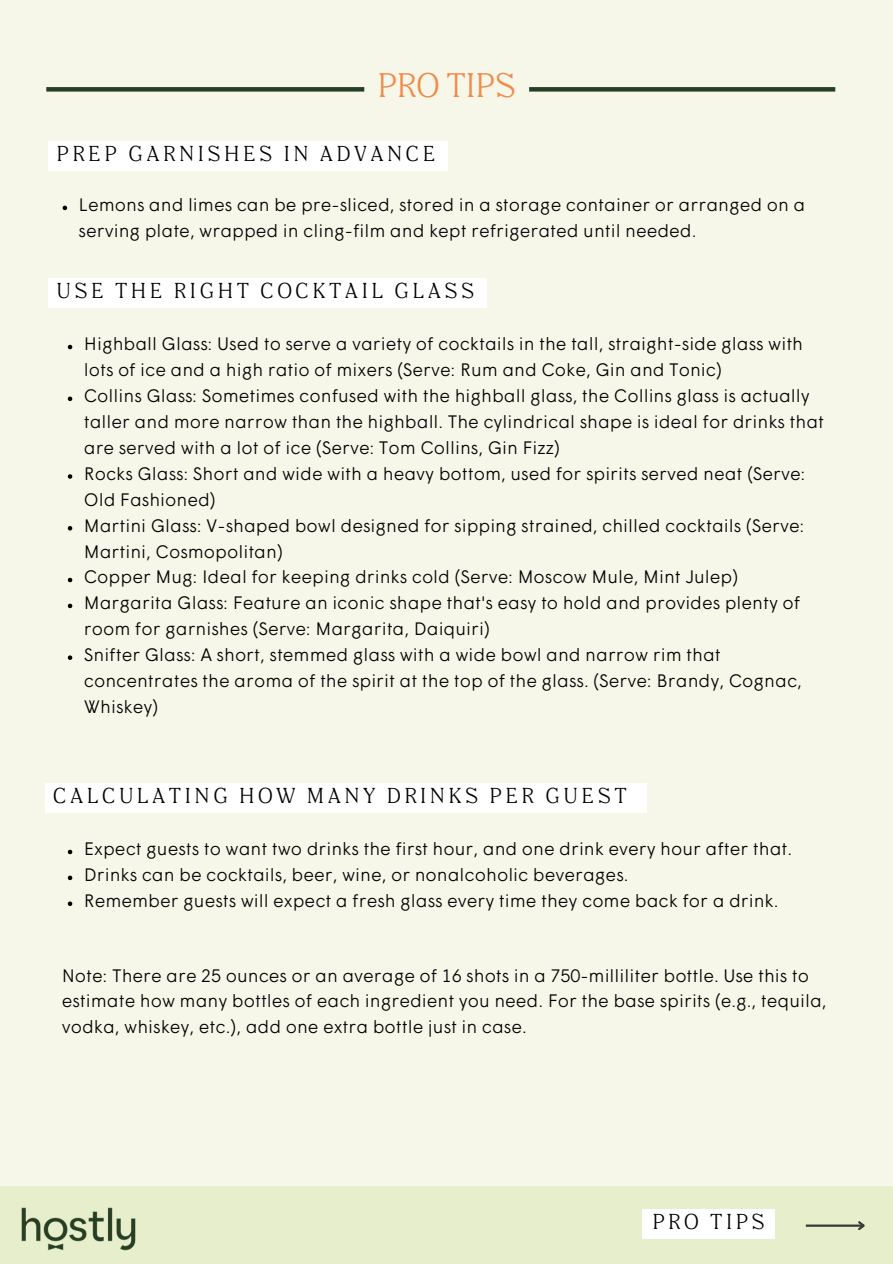
<style>
.page{position:relative;width:893px;height:1264px;background:#fff}
.page>*{position:absolute;margin:0;border:0;box-sizing:border-box;transform-origin:0 0}
.t1{font:33.15px "Nib Pro";color:#f18b49}
.t2{font:21px "Nib Pro";letter-spacing:.17em;color:#000}
.t3{font:300 18px/25.8px "Wigrum";color:#000}
</style>
<div class="page">
<div style="left:0;top:0;width:892px;height:1263px;background:#f6f6e9"></div>
<svg style="left:63px;top:206px;width:4px;height:4px"></svg>
<div style="left:48px;top:141px;width:399px;height:30px;background:#fff"></div>
<div style="left:48px;top:278px;width:438px;height:30px;background:#fff"></div>
<svg style="left:68px;top:345px;width:4px;height:4px"></svg>
<svg style="left:68px;top:396px;width:4px;height:5px"></svg>
<svg style="left:68px;top:474px;width:4px;height:5px"></svg>
<svg style="left:68px;top:526px;width:4px;height:4px"></svg>
<svg style="left:68px;top:578px;width:4px;height:4px"></svg>
<svg style="left:68px;top:603px;width:4px;height:5px"></svg>
<svg style="left:68px;top:655px;width:4px;height:5px"></svg>
<svg style="left:68px;top:849px;width:4px;height:5px"></svg>
<svg style="left:68px;top:875px;width:4px;height:5px"></svg>
<svg style="left:68px;top:901px;width:4px;height:5px"></svg>
<div style="left:45px;top:783px;width:601px;height:30px;background:#fff"></div>
<div style="left:0;top:1186px;width:892px;height:77px;background:#e7eecb"></div>
<hr style="left:805px;top:1224px;width:58px;height:2px;background:#393939">
<svg style="left:855px;top:1221px;width:10px;height:9px"></svg>
<div style="left:46px;top:87px;width:789px;height:5px;background:#273e24"></div>
<div style="left:364px;top:66px;width:165px;height:46px;background:#f6f6e9;border-radius:11px"></div>
<img style="left:21px;top:1207px;width:115px;height:44px">
<div style="left:642px;top:1208px;width:132px;height:30px;background:#fff"></div>
<p class="t1" style="left:377px;top:71px;width:140px">PRO TIPS</p>
<h2 class="t2" style="left:57px;top:145px;width:380px">PREP GARNISHES IN ADVANCE</h2>
<h1 class="t3" style="left:79px;top:194px;width:728px">Lemons and limes can be pre-sliced, stored in a storage container or arranged on a serving plate, wrapped in cling-film and kept refrigerated until needed.</h1>
<p class="t2" style="left:57px;top:282px;width:419px">USE THE RIGHT COCKTAIL GLASS</p>
<h2 class="t3" style="left:84px;top:333px;width:720px">Highball Glass: Used to serve a variety of cocktails in the tall, straight-side glass with lots of ice and a high ratio of mixers (Serve: Rum and Coke, Gin and Tonic)</h2>
<p class="t3" style="left:84px;top:385px;width:741px">Collins Glass: Sometimes confused with the highball glass, the Collins glass is actually taller and more narrow than the highball. The cylindrical shape is ideal for drinks that are served with a lot of ice (Serve: Tom Collins, Gin Fizz)</p>
<p class="t3" style="left:84px;top:462px;width:723px">Rocks Glass: Short and wide with a heavy bottom, used for spirits served neat (Serve:<br>Old Fashioned)</p>
<p class="t3" style="left:84px;top:514px;width:722px">Martini Glass: V-shaped bowl designed for sipping strained, chilled cocktails (Serve:<br>Martini, Cosmopolitan)</p>
<p class="t3" style="left:84px;top:566px;width:656px">Copper Mug: Ideal for keeping drinks cold (Serve: Moscow Mule, Mint Julep)</p>
<p class="t3" style="left:84px;top:592px;width:718px">Margarita Glass: Feature an iconic shape that's easy to hold and provides plenty of room for garnishes (Serve: Margarita, Daiquiri)</p>
<p class="t3" style="left:84px;top:643px;width:719px">Snifter Glass: A short, stemmed glass with a wide bowl and narrow rim that concentrates the aroma of the spirit at the top of the glass. (Serve: Brandy, Cognac,<br>Whiskey)</p>
<p class="t2" style="left:53px;top:786px;width:575px">CALCULATING HOW MANY DRINKS PER GUEST</p>
<p class="t3" style="left:84px;top:838px;width:710px">Expect guests to want two drinks the first hour, and one drink every hour after that.</p>
<h2 class="t3" style="left:84px;top:863px;width:546px">Drinks can be cocktails, beer, wine, or nonalcoholic beverages.</h2>
<p class="t3" style="left:84px;top:889px;width:696px">Remember guests will expect a fresh glass every time they come back for a drink.</p>
<p class="t3" style="left:62px;top:964px;width:766px">Note: There are 25 ounces or an average of 16 shots in a 750-milliliter bottle. Use this to estimate how many bottles of each ingredient you need. For the base spirits (e.g., tequila, vodka, whiskey, etc.), add one extra bottle just in case.</p>
<h2 class="t2" style="left:652px;top:1212px;width:114px">PRO TIPS</h2>
</div>
